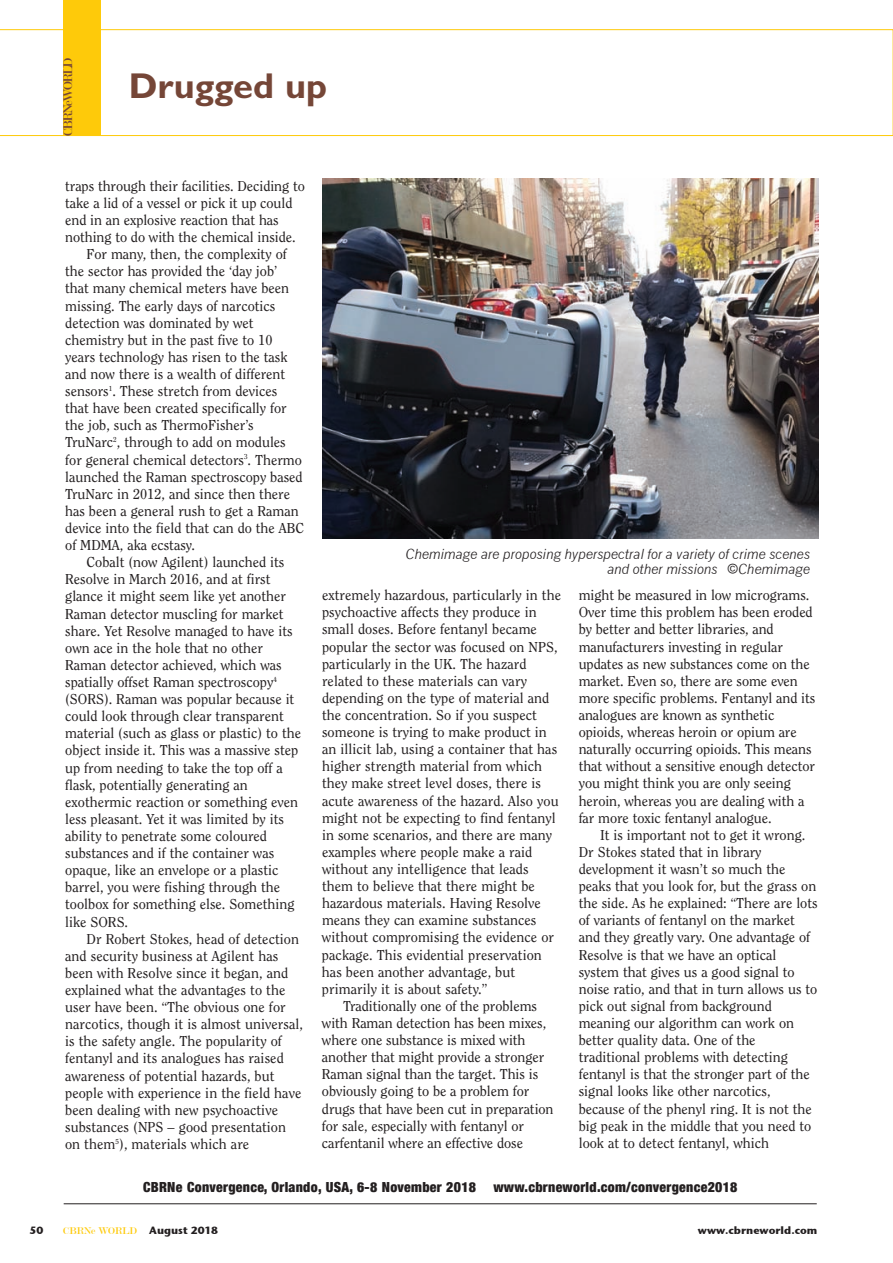
<style>
.page{position:relative;width:893px;height:1263px;background:#fff}
.page>*{position:absolute;margin:0;border:0;box-sizing:border-box;transform-origin:0 0}
.t1{font:700 36px "Gill Sans";color:#754637}
.t2{font:14.25px/17.1px "Clearface";color:#231f20}
.t3{font:900 condensed 13.8px "Helvetica Neue";letter-spacing:.02em;color:#231f20}
.t4{font:italic 13.5px/15px "News Gothic";letter-spacing:-.015em;color:#231f20;text-align:right}
.t5{font:13.5px "Modern";letter-spacing:-.11em;color:#754637}
.t6{font:10.5px "Stone Sans ITCTT Bold";color:#231f20}
.t7{font:10.5px "Modern";color:#feca0a}
.s1{font-family:"Stone Sans ITCTT Bold";color:#231f20}
</style>
<div class="page">
<hr style="left:64px;top:1203px;width:752px;height:1px;background:#231f20">
<svg style="left:0;top:29px;width:892px;height:107px"></svg>
<div style="left:63px;top:0;width:38px;height:136px;background:#feca0a"></div>
<img style="left:322px;top:179px;width:496px;height:359px">
<p class="t5" style="left:62px;top:136px;width:79px;rotate:-90deg">CBRNeWORLD</p>
<h1 class="t1" style="left:129px;top:72px;width:200px">Drugged up</h1>
<p class="t2" style="left:65px;top:178px;width:241px">traps through their facilities. Deciding to</p>
<p class="t2" style="left:65px;top:195px;width:229px">take a lid of a vessel or pick it up could</p>
<p class="t2" style="left:65px;top:212px;width:215px">end in an explosive reaction that has</p>
<p class="t2" style="left:65px;top:229px;width:232px">nothing to do with the chemical inside.</p>
<p class="t2" style="left:86px;top:246px;width:202px">For many, then, the complexity of</p>
<p class="t2" style="left:65px;top:263px;width:214px">the sector has provided the ‘day job’</p>
<p class="t2" style="left:65px;top:281px;width:225px">that many chemical meters have been</p>
<p class="t2" style="left:65px;top:298px;width:211px">missing. The early days of narcotics</p>
<p class="t2" style="left:65px;top:315px;width:190px">detection was dominated by wet</p>
<p class="t2" style="left:65px;top:332px;width:209px">chemistry but in the past five to 10</p>
<p class="t2" style="left:65px;top:349px;width:224px">years technology has risen to the task</p>
<p class="t2" style="left:65px;top:366px;width:221px">and now there is a wealth of different</p>
<p class="t2" style="left:65px;top:383px;width:213px">sensors<sup>1</sup>. These stretch from devices</p>
<p class="t2" style="left:65px;top:400px;width:223px">that have been created specifically for</p>
<p class="t2" style="left:65px;top:417px;width:190px">the job, such as ThermoFisher’s</p>
<p class="t2" style="left:65px;top:434px;width:222px">TruNarc<sup>2</sup>, through to add on modules</p>
<p class="t2" style="left:65px;top:452px;width:238px">for general chemical detectors<sup>3</sup>. Thermo</p>
<p class="t2" style="left:65px;top:469px;width:239px">launched the Raman spectroscopy based</p>
<p class="t2" style="left:65px;top:486px;width:226px">TruNarc in 2012, and since then there</p>
<p class="t2" style="left:65px;top:503px;width:235px">has been a general rush to get a Raman</p>
<p class="t2" style="left:65px;top:520px;width:240px">device into the field that can do the ABC</p>
<p class="t2" style="left:65px;top:537px;width:131px">of MDMA, aka ecstasy.</p>
<p class="t2" style="left:86px;top:554px;width:199px">Cobalt (now Agilent) launched its</p>
<p class="t2" style="left:65px;top:571px;width:207px">Resolve in March 2016, and at first</p>
<p class="t2" style="left:65px;top:588px;width:222px">glance it might seem like yet another</p>
<p class="t2" style="left:65px;top:605px;width:220px">Raman detector muscling for market</p>
<p class="t2" style="left:65px;top:623px;width:229px">share. Yet Resolve managed to have its</p>
<p class="t2" style="left:65px;top:640px;width:199px">own ace in the hole that no other</p>
<p class="t2" style="left:65px;top:657px;width:218px">Raman detector achieved, which was</p>
<p class="t2" style="left:65px;top:674px;width:213px">spatially offset Raman spectroscopy<sup>4</sup></p>
<p class="t2" style="left:65px;top:691px;width:230px">(SORS). Raman was popular because it</p>
<p class="t2" style="left:65px;top:708px;width:220px">could look through clear transparent</p>
<p class="t2" style="left:65px;top:725px;width:237px">material (such as glass or plastic) to the</p>
<p class="t2" style="left:65px;top:742px;width:234px">object inside it. This was a massive step</p>
<p class="t2" style="left:65px;top:759px;width:219px">up from needing to take the top off a</p>
<p class="t2" style="left:65px;top:776px;width:184px">flask, potentially generating an</p>
<p class="t2" style="left:65px;top:794px;width:234px">exothermic reaction or something even</p>
<p class="t2" style="left:65px;top:811px;width:220px">less pleasant. Yet it was limited by its</p>
<p class="t2" style="left:65px;top:828px;width:203px">ability to penetrate some coloured</p>
<p class="t2" style="left:65px;top:845px;width:210px">substances and if the container was</p>
<p class="t2" style="left:65px;top:862px;width:215px">opaque, like an envelope or a plastic</p>
<p class="t2" style="left:65px;top:879px;width:216px">barrel, you were fishing through the</p>
<p class="t2" style="left:65px;top:896px;width:231px">toolbox for something else. Something</p>
<p class="t2" style="left:65px;top:913px;width:64px">like SORS.</p>
<p class="t2" style="left:86px;top:930px;width:214px">Dr Robert Stokes, head of detection</p>
<p class="t2" style="left:65px;top:947px;width:214px">and security business at Agilent has</p>
<p class="t2" style="left:65px;top:965px;width:224px">been with Resolve since it began, and</p>
<p class="t2" style="left:65px;top:982px;width:221px">explained what the advantages to the</p>
<p class="t2" style="left:65px;top:999px;width:222px">user have been. “The obvious one for</p>
<p class="t2" style="left:65px;top:1016px;width:239px">narcotics, though it is almost universal,</p>
<p class="t2" style="left:65px;top:1033px;width:218px">is the safety angle. The popularity of</p>
<p class="t2" style="left:65px;top:1050px;width:220px">fentanyl and its analogues has raised</p>
<p class="t2" style="left:65px;top:1067px;width:211px">awareness of potential hazards, but</p>
<p class="t2" style="left:65px;top:1084px;width:238px">people with experience in the field have</p>
<p class="t2" style="left:65px;top:1101px;width:214px">been dealing with new psychoactive</p>
<p class="t2" style="left:65px;top:1118px;width:222px">substances (NPS – good presentation</p>
<p class="t2" style="left:65px;top:1136px;width:186px">on them<sup>5</sup>), materials which are</p>
<p class="t4" style="left:405px;top:546px;width:406px">Chemimage are proposing hyperspectral for a variety of crime scenes and other missions ©Chemimage</p>
<p class="t2" style="left:322px;top:587px;width:240px">extremely hazardous, particularly in the</p>
<p class="t2" style="left:322px;top:604px;width:216px">psychoactive affects they produce in</p>
<p class="t2" style="left:322px;top:621px;width:216px">small doses. Before fentanyl became</p>
<p class="t2" style="left:322px;top:638px;width:237px">popular the sector was focused on NPS,</p>
<p class="t2" style="left:322px;top:655px;width:206px">particularly in the UK. The hazard</p>
<p class="t2" style="left:322px;top:673px;width:206px">related to these materials can vary</p>
<p class="t2" style="left:322px;top:690px;width:229px">depending on the type of material and</p>
<p class="t2" style="left:322px;top:707px;width:216px">the concentration. So if you suspect</p>
<p class="t2" style="left:322px;top:724px;width:226px">someone is trying to make product in</p>
<p class="t2" style="left:322px;top:741px;width:236px">an illicit lab, using a container that has</p>
<p class="t2" style="left:322px;top:758px;width:221px">higher strength material from which</p>
<p class="t2" style="left:322px;top:775px;width:220px">they make street level doses, there is</p>
<p class="t2" style="left:322px;top:792px;width:238px">acute awareness of the hazard. Also you</p>
<p class="t2" style="left:322px;top:809px;width:235px">might not be expecting to find fentanyl</p>
<p class="t2" style="left:322px;top:826px;width:231px">in some scenarios, and there are many</p>
<p class="t2" style="left:322px;top:844px;width:212px">examples where people make a raid</p>
<p class="t2" style="left:322px;top:861px;width:208px">without any intelligence that leads</p>
<p class="t2" style="left:322px;top:878px;width:214px">them to believe that there might be</p>
<p class="t2" style="left:322px;top:895px;width:220px">hazardous materials. Having Resolve</p>
<p class="t2" style="left:322px;top:912px;width:216px">means they can examine substances</p>
<p class="t2" style="left:322px;top:929px;width:233px">without compromising the evidence or</p>
<p class="t2" style="left:322px;top:946px;width:221px">package. This evidential preservation</p>
<p class="t2" style="left:322px;top:963px;width:195px">has been another advantage, but</p>
<p class="t2" style="left:322px;top:980px;width:167px">primarily it is about safety.”</p>
<p class="t2" style="left:343px;top:997px;width:195px">Traditionally one of the problems</p>
<p class="t2" style="left:322px;top:1015px;width:226px">with Raman detection has been mixes,</p>
<p class="t2" style="left:322px;top:1032px;width:205px">where one substance is mixed with</p>
<p class="t2" style="left:322px;top:1049px;width:224px">another that might provide a stronger</p>
<p class="t2" style="left:322px;top:1066px;width:218px">Raman signal than the target. This is</p>
<p class="t2" style="left:322px;top:1083px;width:209px">obviously going to be a problem for</p>
<p class="t2" style="left:322px;top:1100px;width:233px">drugs that have been cut in preparation</p>
<p class="t2" style="left:322px;top:1117px;width:203px">for sale, especially with fentanyl or</p>
<p class="t2" style="left:322px;top:1134px;width:202px">carfentanil where an effective dose</p>
<p class="t2" style="left:578px;top:587px;width:238px">might be measured in low micrograms.<br>Over time this problem has been eroded by better and better libraries, and manufacturers investing in regular updates as new substances come on the market. Even so, there are some even more specific problems. Fentanyl and its analogues are known as synthetic opioids, whereas heroin or opium are naturally occurring opioids. This means that without a sensitive enough detector you might think you are only seeing heroin, whereas you are dealing with a far more toxic fentanyl analogue.</p>
<p class="t2" style="left:578px;top:826px;width:240px;text-indent:21px">It is important not to get it wrong.<br>Dr Stokes stated that in library development it wasn’t so much the peaks that you look for, but the grass on the side. As he explained: “There are lots of variants of fentanyl on the market and they greatly vary. One advantage of Resolve is that we have an optical system that gives us a good signal to noise ratio, and that in turn allows us to pick out signal from background meaning our algorithm can work on better quality data. One of the traditional problems with detecting fentanyl is that the stronger part of the signal looks like other narcotics, because of the phenyl ring. It is not the big peak in the middle that you need to look at to detect fentanyl, which</p>
<p class="t3" style="left:143px;top:1178px;width:595px">CBRNe Convergence, Orlando, USA, 6-8 November 2018 www.cbrneworld.com/convergence2018</p>
<p class="t6" style="left:29px;top:1222px;width:16px">50</p>
<p class="t6" style="left:697px;top:1222px;width:121px">www.cbrneworld.com</p>
<p class="t7" style="left:63px;top:1225px;width:156px">CBRNe WORLD <span class="s1">August 2018</span></p>
</div>
